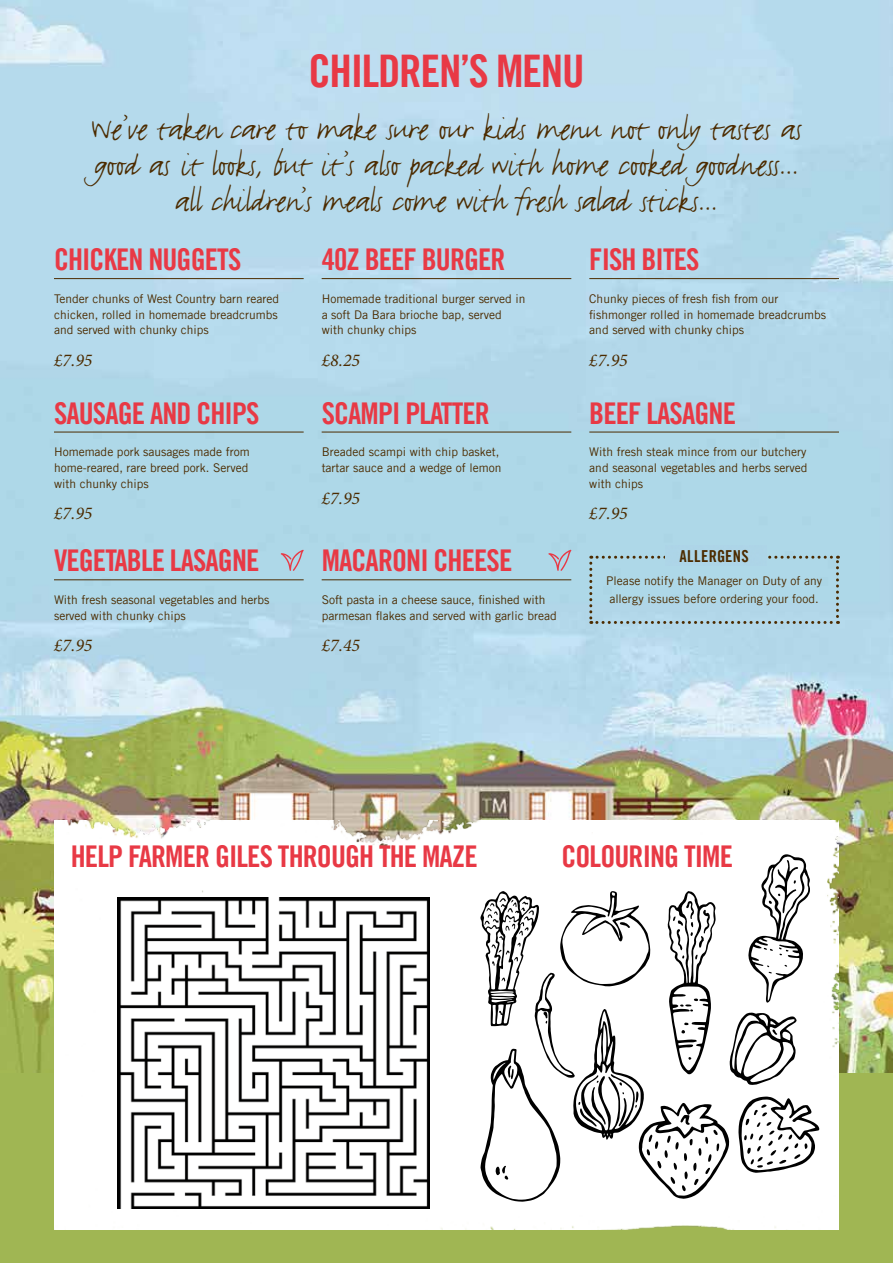
<style>
.page{position:relative;width:893px;height:1263px;background:#a0b653}
.page>*{position:absolute;margin:0;border:0;box-sizing:border-box;transform-origin:0 0}
.t1{font:45px "Trade Gothic LT Pro Bd Cn 20";letter-spacing:-.03em;color:#e83945}
.t2{font:36px/36px "FF Justlefthand";letter-spacing:-.01em;color:#4c2b00;text-align:center}
.t3{font:30px "Trade Gothic LT Pro Bd Cn 20";letter-spacing:-.03em;color:#e83945}
.t4{font:italic 18px "Minion Pro";color:#4c2b00}
.t5{font:16.5px "Trade Gothic LT Pro Bd Cn 20";letter-spacing:.02em;color:#4c2b00}
.t6{font:12px/15.8px "Trade Gothic LT Pro";color:#4c2b00}
</style>
<div class="page">
<img style="left:0;top:0;width:893px;height:1072px">
<hr style="left:54px;top:278px;width:250px;height:1px;background:#4c2b00">
<hr style="left:322px;top:278px;width:249px;height:1px;background:#4c2b00">
<hr style="left:589px;top:278px;width:250px;height:1px;background:#4c2b00">
<hr style="left:54px;top:432px;width:250px;height:1px;background:#4c2b00">
<hr style="left:322px;top:432px;width:249px;height:1px;background:#4c2b00">
<hr style="left:589px;top:432px;width:250px;height:1px;background:#4c2b00">
<hr style="left:54px;top:579px;width:250px;height:1px;background:#4c2b00">
<div style="left:55px;top:821px;width:783px;height:408px;background:#fff"></div>
<svg style="left:281px;top:550px;width:23px;height:21px"></svg>
<hr style="left:322px;top:579px;width:249px;height:1px;background:#4c2b00">
<svg style="left:548px;top:550px;width:23px;height:21px"></svg>
<div style="left:589px;top:556px;width:250px;height:68px;background:#aed8e8"></div>
<div style="left:665px;top:545px;width:102px;height:21px;background:#add5e7"></div>
<div style="left:230px;top:854px;width:591px;height:360px;background:#fff"></div>
<img style="left:118px;top:897px;width:312px;height:312px">
<svg style="left:480px;top:854px;width:339px;height:348px"></svg>
<h1 class="t1" style="left:308px;top:43px;width:278px">CHILDREN’S MENU</h1>
<h2 class="t2" style="left:91px;top:112px;width:712px">We’ve taken care to make sure our kids menu not only tastes as good as it looks, but it’s also packed with home cooked goodness... all children’s meals come with fresh salad sticks...</h2>
<h3 class="t3" style="left:54px;top:241px;width:189px">CHICKEN NUGGETS</h3>
<p class="t6" style="left:54px;top:291px;width:227px;text-align:justify">Tender chunks of West Country barn reared chicken, rolled in homemade breadcrumbs and served with chunky chips</p>
<h3 class="t4" style="left:54px;top:348px;width:40px">£7.95</h3>
<h3 class="t3" style="left:54px;top:395px;width:207px">SAUSAGE AND CHIPS</h3>
<p class="t6" style="left:54px;top:444px;width:197px;text-align:justify">Homemade pork sausages made from home-reared, rare breed pork. Served with chunky chips</p>
<h3 class="t4" style="left:54px;top:501px;width:40px">£7.95</h3>
<h3 class="t3" style="left:54px;top:542px;width:207px">VEGETABLE LASAGNE</h3>
<p class="t6" style="left:54px;top:592px;width:217px">With fresh seasonal vegetables and herbs served with chunky chips</p>
<h3 class="t4" style="left:54px;top:633px;width:40px">£7.95</h3>
<h3 class="t3" style="left:322px;top:241px;width:185px">40Z BEEF BURGER</h3>
<p class="t6" style="left:322px;top:291px;width:205px">Homemade traditional burger served in a soft Da Bara brioche bap, served with chunky chips</p>
<h3 class="t4" style="left:322px;top:348px;width:40px">£8.25</h3>
<h3 class="t3" style="left:322px;top:395px;width:170px">SCAMPI PLATTER</h3>
<p class="t6" style="left:322px;top:444px;width:181px">Breaded scampi with chip basket, tartar sauce and a wedge of lemon</p>
<h3 class="t4" style="left:322px;top:486px;width:40px">£7.95</h3>
<h3 class="t3" style="left:322px;top:542px;width:192px">MACARONI CHEESE</h3>
<p class="t6" style="left:322px;top:592px;width:237px">Soft pasta in a cheese sauce, finished with parmesan flakes and served with garlic bread</p>
<h3 class="t4" style="left:322px;top:633px;width:40px">£7.45</h3>
<h3 class="t3" style="left:589px;top:241px;width:112px">FISH BITES</h3>
<p class="t6" style="left:589px;top:291px;width:238px">Chunky pieces of fresh fish from our fishmonger rolled in homemade breadcrumbs and served with chunky chips</p>
<h3 class="t4" style="left:589px;top:348px;width:40px">£7.95</h3>
<h3 class="t3" style="left:589px;top:395px;width:148px">BEEF LASAGNE</h3>
<p class="t6" style="left:589px;top:444px;width:220px;text-align:justify">With fresh steak mince from our butchery and seasonal vegetables and herbs served with chips</p>
<h3 class="t4" style="left:589px;top:501px;width:40px">£7.95</h3>
<h3 class="t5" style="left:679px;top:546px;width:71px">ALLERGENS</h3>
<p class="t6" style="left:606px;top:571px;width:217px;line-height:18px">Please notify the Manager on Duty of any allergy issues before ordering your food.</p>
<h3 class="t3" style="left:71px;top:838px;width:408px">HELP FARMER GILES THROUGH THE MAZE</h3>
<h3 class="t3" style="left:561px;top:838px;width:173px">COLOURING TIME</h3>
</div>
